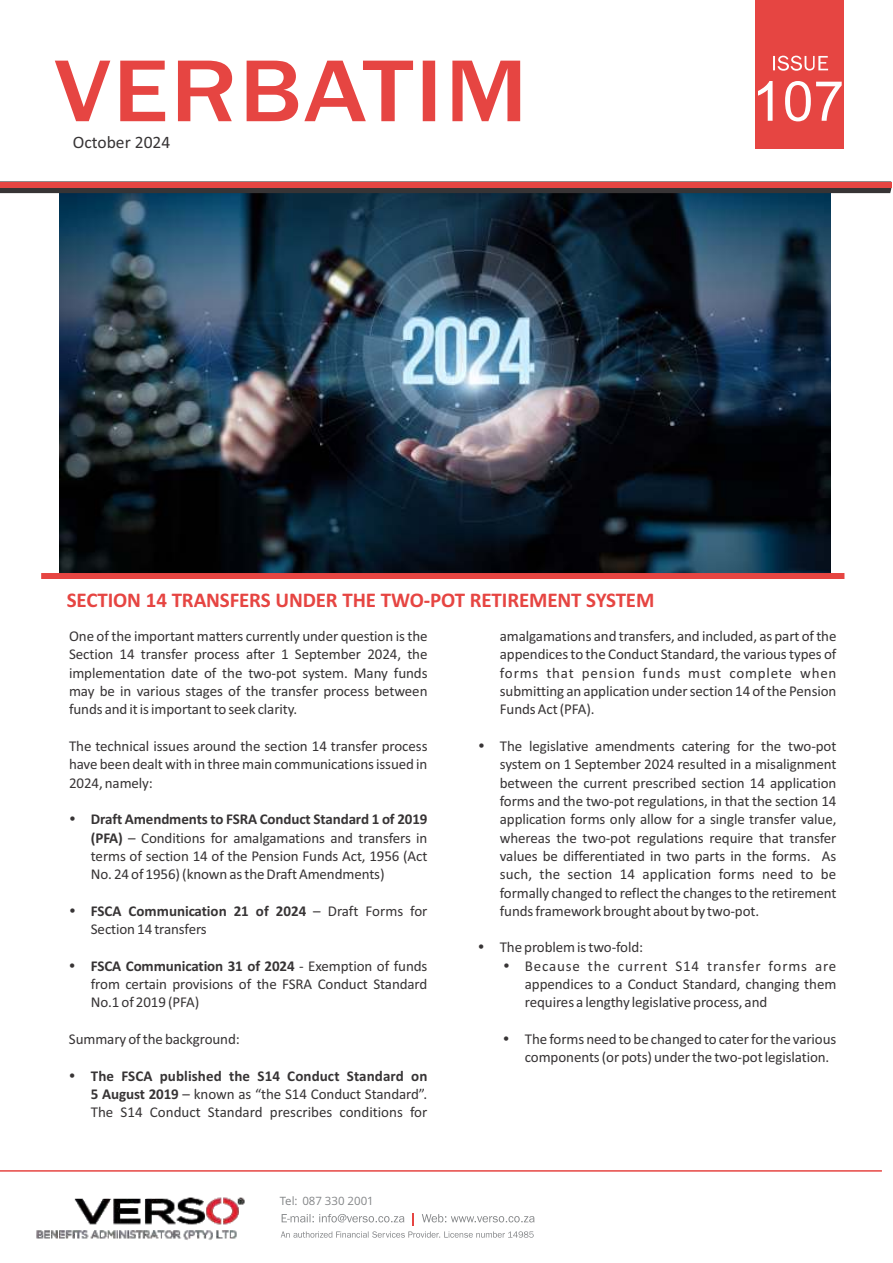
<style>
.page{position:relative;width:893px;height:1263px;background:#fff}
.page>*{position:absolute;margin:0;border:0;box-sizing:border-box;transform-origin:0 0}
.t1{font:55.2px "Arial";color:#fefefe}
.t2{font:700 21px "Calibri";letter-spacing:-.005em;color:#e64542}
.t3{font:17.55px "Calibri";color:#373435}
.t4{font:15px/18.3px "Calibri";letter-spacing:-.005em;color:#373435;text-align:justify}
.t5{font:11.4px "Open Sans";color:#848688}
.s1{font-weight:700}
</style>
<div class="page">
<img style="left:59px;top:193px;width:772px;height:380px">
<svg style="left:55px;top:61px;width:465px;height:60px"></svg>
<div style="left:755px;top:0;width:88px;height:149px;background:#e64542"></div>
<svg style="left:773px;top:56px;width:55px;height:15px"></svg>
<div style="left:41px;top:573px;width:804px;height:6px;background:#e64542"></div>
<hr style="left:0;top:1170px;width:882px;height:2px;background:#e64542">
<svg style="left:281px;top:1231px;width:253px;height:7px"></svg>
<svg style="left:422px;top:1214px;width:112px;height:8px"></svg>
<svg style="left:413px;top:1213px;width:1px;height:12px"></svg>
<svg style="left:282px;top:1214px;width:122px;height:8px"></svg>
<svg style="left:0;top:181px;width:891px;height:12px;background:#5c4243"></svg>
<div style="left:0;top:182px;width:891px;height:5px;background:#e64542"></div>
<img style="left:36px;top:1197px;width:209px;height:43px">
<p class="t3" style="left:73px;top:135px;width:99px">October 2024</p>
<h1 class="t1" style="left:752px;top:81px;width:94px">107</h1>
<h2 class="t2" style="left:67px;top:591px;width:589px">SECTION 14 TRANSFERS UNDER THE TWO-POT RETIREMENT SYSTEM</h2>
<p class="t4" style="left:69px;top:628px;width:360px">One of the important matters currently under question is the Section 14 transfer process after 1 September 2024, the implementation date of the two-pot system. Many funds may be in various stages of the transfer process between funds and it is important to seek clarity.</p>
<p class="t4" style="left:69px;top:738px;width:360px">The technical issues around the section 14 transfer process have been dealt with in three main communications issued in 2024, namely:</p>
<p class="t4" style="left:91px;top:811px;width:338px"><span class="s1">Draft Amendments to FSRA Conduct Standard 1 of 2019 (PFA)</span> – Conditions for amalgamations and transfers in terms of section 14 of the Pension Funds Act, 1956 (Act No. 24 of 1956) (known as the Draft Amendments)</p>
<p class="t4" style="left:91px;top:903px;width:338px"><span class="s1">FSCA Communication 21 of 2024</span> – Draft Forms for<br>Section 14 transfers</p>
<p class="t4" style="left:91px;top:958px;width:338px"><span class="s1">FSCA Communication 31 of 2024</span> - Exemption of funds from certain provisions of the FSRA Conduct Standard No.1 of 2019 (PFA)</p>
<p class="t4" style="left:69px;top:1031px;width:172px">Summary of the background:</p>
<p class="t4" style="left:91px;top:1068px;width:338px"><span class="s1">The FSCA published the S14 Conduct Standard on 5 August 2019</span> – known as “the S14 Conduct Standard”.<br>The S14 Conduct Standard prescribes conditions for</p>
<p class="t4" style="left:500px;top:628px;width:338px">amalgamations and transfers, and included, as part of the appendices to the Conduct Standard, the various types of forms that pension funds must complete when submitting an application under section 14 of the Pension Funds Act (PFA).</p>
<p class="t4" style="left:500px;top:738px;width:338px">The legislative amendments catering for the two-pot system on 1 September 2024 resulted in a misalignment between the current prescribed section 14 application forms and the two-pot regulations, in that the section 14 application forms only allow for a single transfer value, whereas the two-pot regulations require that transfer values be differentiated in two parts in the forms. As such, the section 14 application forms need to be formally changed to reflect the changes to the retirement funds framework brought about by two-pot.</p>
<p class="t4" style="left:525px;top:939px;width:313px;text-align:left;text-indent:-25px">The problem is two-fold:<br>Because the current S14 transfer forms are appendices to a Conduct Standard, changing them requires a lengthy legislative process, and</p>
<p class="t4" style="left:525px;top:1031px;width:313px">The forms need to be changed to cater for the various components (or pots) under the two-pot legislation.</p>
<p class="t5" style="left:280px;top:1196px;width:96px">Tel: 087 330 2001</p>
</div>
